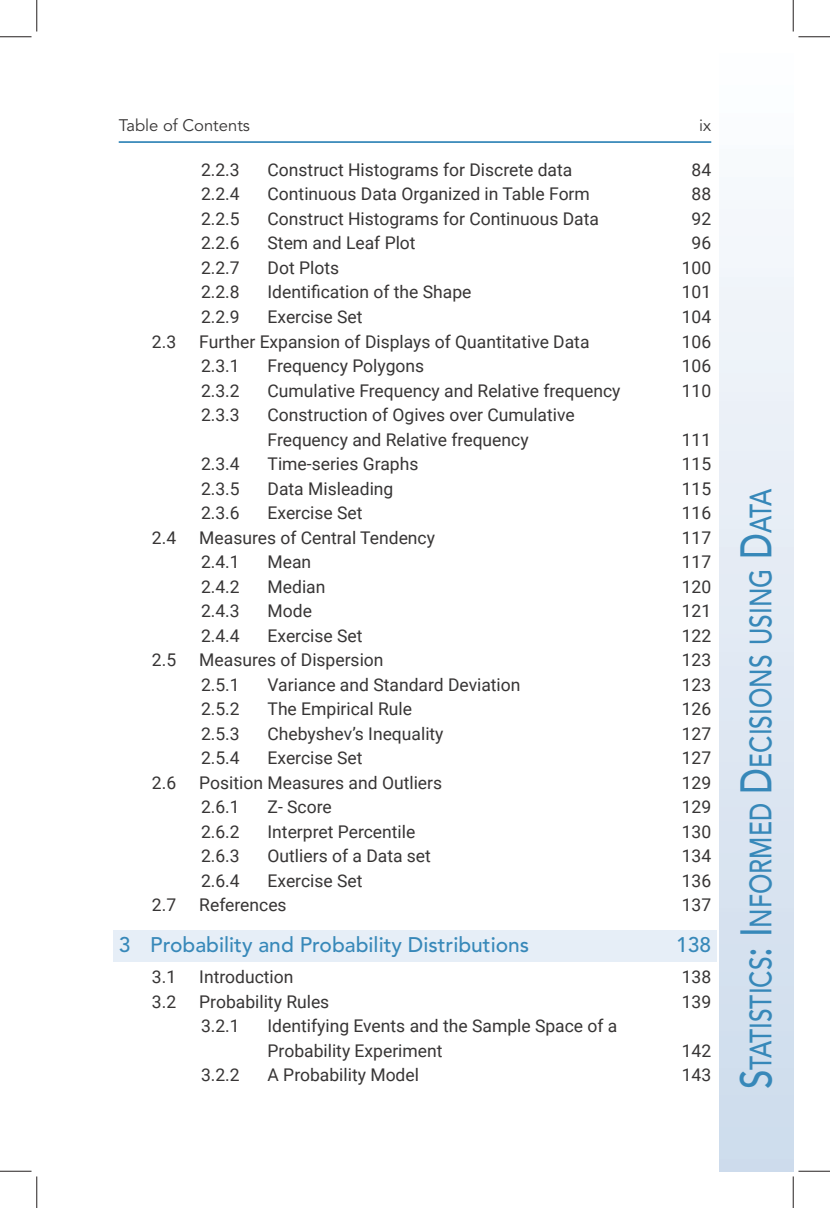
<style>
.page{position:relative;width:830px;height:1208px;background:#fff}
.page>*{position:absolute;margin:0;border:0;box-sizing:border-box;transform-origin:0 0}
.t1{font:500 30.62px "Avenir LT Std";color:#3788b9;scale:.8 1}
.t2{font:500 21px "Avenir LT Std";color:#3788b9}
.t3{font:17.5px/24.5px "Roboto";color:#373535}
.t4{font:16.62px "Avenir LT Std";color:#373535}
.s1{font-size:43.75px}
</style>
<div class="page">
<div style="left:719px;top:37px;width:74px;height:1134px;background:linear-gradient(to bottom,#fcfdfe,#ccdaeb)"></div>
<hr style="left:119px;top:141px;width:592px;height:2px;background:#3788b9">
<div style="left:113px;top:930px;width:603px;height:31px;background:#e6eef7"></div>
<hr style="left:0;top:36px;width:32px;height:1px;background:#241f1f">
<hr style="left:798px;top:36px;width:32px;height:1px;background:#241f1f">
<hr style="left:0;top:1170px;width:32px;height:1px;background:#241f1f">
<hr style="left:798px;top:1170px;width:32px;height:1px;background:#241f1f">
<hr style="left:36px;top:0;width:1px;height:32px;background:#241f1f">
<hr style="left:36px;top:1176px;width:1px;height:32px;background:#241f1f">
<hr style="left:792px;top:0;width:1px;height:32px;background:#241f1f">
<hr style="left:792px;top:1176px;width:1px;height:32px;background:#241f1f">
<p class="t4" style="left:119px;top:116px;width:133px">Table of Contents</p>
<p class="t4" style="left:699px;top:116px;width:14px">ix</p>
<p class="t3" style="left:201px;top:157px;width:40px">2.2.3</p>
<p class="t3" style="left:267px;top:157px;width:306px">Construct Histograms for Discrete data</p>
<p class="t3" style="left:691px;top:157px;width:21px">84</p>
<p class="t3" style="left:201px;top:181px;width:40px">2.2.4</p>
<p class="t3" style="left:267px;top:181px;width:324px">Continuous Data Organized in Table Form</p>
<p class="t3" style="left:691px;top:181px;width:21px">88</p>
<p class="t3" style="left:201px;top:206px;width:40px">2.2.5</p>
<p class="t3" style="left:267px;top:206px;width:333px">Construct Histograms for Continuous Data</p>
<p class="t3" style="left:691px;top:206px;width:21px">92</p>
<p class="t3" style="left:201px;top:230px;width:40px">2.2.6</p>
<p class="t3" style="left:267px;top:230px;width:150px">Stem and Leaf Plot</p>
<p class="t3" style="left:691px;top:230px;width:21px">96</p>
<p class="t3" style="left:201px;top:255px;width:40px">2.2.7</p>
<p class="t3" style="left:267px;top:255px;width:73px">Dot Plots</p>
<p class="t3" style="left:681px;top:255px;width:31px">100</p>
<p class="t3" style="left:201px;top:279px;width:40px">2.2.8</p>
<p class="t3" style="left:267px;top:279px;width:205px">Identification of the Shape</p>
<p class="t3" style="left:681px;top:279px;width:31px">101</p>
<p class="t3" style="left:201px;top:304px;width:40px">2.2.9</p>
<p class="t3" style="left:267px;top:304px;width:96px">Exercise Set</p>
<p class="t3" style="left:681px;top:304px;width:31px">104</p>
<p class="t3" style="left:152px;top:328px;width:26px">2.3</p>
<p class="t3" style="left:199px;top:328px;width:392px">Further Expansion of Displays of Quantitative Data</p>
<p class="t3" style="left:681px;top:328px;width:31px">106</p>
<p class="t3" style="left:201px;top:353px;width:40px">2.3.1</p>
<p class="t3" style="left:267px;top:353px;width:158px">Frequency Polygons</p>
<p class="t3" style="left:681px;top:353px;width:31px">106</p>
<p class="t3" style="left:201px;top:377px;width:40px">2.3.2</p>
<p class="t3" style="left:267px;top:377px;width:354px">Cumulative Frequency and Relative frequency</p>
<p class="t3" style="left:681px;top:377px;width:31px">110</p>
<p class="t3" style="left:201px;top:402px;width:40px">2.3.3</p>
<p class="t3" style="left:267px;top:402px;width:309px">Construction of Ogives over Cumulative<br>Frequency and Relative frequency</p>
<p class="t3" style="left:681px;top:426px;width:31px">111</p>
<p class="t3" style="left:201px;top:451px;width:40px">2.3.4</p>
<p class="t3" style="left:267px;top:451px;width:152px">Time-series Graphs</p>
<p class="t3" style="left:681px;top:451px;width:31px">115</p>
<p class="t3" style="left:201px;top:475px;width:40px">2.3.5</p>
<p class="t3" style="left:267px;top:475px;width:127px">Data Misleading</p>
<p class="t3" style="left:681px;top:475px;width:31px">115</p>
<p class="t3" style="left:201px;top:500px;width:40px">2.3.6</p>
<p class="t3" style="left:267px;top:500px;width:96px">Exercise Set</p>
<p class="t3" style="left:681px;top:500px;width:31px">116</p>
<p class="t3" style="left:152px;top:524px;width:26px">2.4</p>
<p class="t3" style="left:199px;top:524px;width:237px">Measures of Central Tendency</p>
<p class="t3" style="left:681px;top:524px;width:31px">117</p>
<p class="t3" style="left:201px;top:549px;width:40px">2.4.1</p>
<p class="t3" style="left:267px;top:549px;width:45px">Mean</p>
<p class="t3" style="left:681px;top:549px;width:31px">117</p>
<p class="t3" style="left:201px;top:573px;width:40px">2.4.2</p>
<p class="t3" style="left:267px;top:573px;width:59px">Median</p>
<p class="t3" style="left:681px;top:573px;width:31px">120</p>
<p class="t3" style="left:201px;top:598px;width:40px">2.4.3</p>
<p class="t3" style="left:267px;top:598px;width:46px">Mode</p>
<p class="t3" style="left:681px;top:598px;width:31px">121</p>
<p class="t3" style="left:201px;top:622px;width:40px">2.4.4</p>
<p class="t3" style="left:267px;top:622px;width:96px">Exercise Set</p>
<p class="t3" style="left:681px;top:622px;width:31px">122</p>
<p class="t3" style="left:152px;top:647px;width:26px">2.5</p>
<p class="t3" style="left:199px;top:647px;width:186px">Measures of Dispersion</p>
<p class="t3" style="left:681px;top:647px;width:31px">123</p>
<p class="t3" style="left:201px;top:671px;width:40px">2.5.1</p>
<p class="t3" style="left:267px;top:671px;width:254px">Variance and Standard Deviation</p>
<p class="t3" style="left:681px;top:671px;width:31px">123</p>
<p class="t3" style="left:201px;top:696px;width:40px">2.5.2</p>
<p class="t3" style="left:267px;top:696px;width:146px">The Empirical Rule</p>
<p class="t3" style="left:681px;top:696px;width:31px">126</p>
<p class="t3" style="left:201px;top:720px;width:40px">2.5.3</p>
<p class="t3" style="left:267px;top:720px;width:177px">Chebyshev’s Inequality</p>
<p class="t3" style="left:681px;top:720px;width:31px">127</p>
<p class="t3" style="left:201px;top:745px;width:40px">2.5.4</p>
<p class="t3" style="left:267px;top:745px;width:96px">Exercise Set</p>
<p class="t3" style="left:681px;top:745px;width:31px">127</p>
<p class="t3" style="left:152px;top:769px;width:26px">2.6</p>
<p class="t3" style="left:199px;top:769px;width:244px">Position Measures and Outliers</p>
<p class="t3" style="left:681px;top:769px;width:31px">129</p>
<p class="t3" style="left:201px;top:794px;width:40px">2.6.1</p>
<p class="t3" style="left:267px;top:794px;width:66px">Z- Score</p>
<p class="t3" style="left:681px;top:794px;width:31px">129</p>
<p class="t3" style="left:201px;top:818px;width:40px">2.6.2</p>
<p class="t3" style="left:267px;top:818px;width:149px">Interpret Percentile</p>
<p class="t3" style="left:681px;top:818px;width:31px">130</p>
<p class="t3" style="left:201px;top:843px;width:40px">2.6.3</p>
<p class="t3" style="left:267px;top:843px;width:165px">Outliers of a Data set</p>
<p class="t3" style="left:681px;top:843px;width:31px">134</p>
<p class="t3" style="left:201px;top:867px;width:40px">2.6.4</p>
<p class="t3" style="left:267px;top:867px;width:96px">Exercise Set</p>
<p class="t3" style="left:681px;top:867px;width:31px">136</p>
<p class="t3" style="left:152px;top:892px;width:26px">2.7</p>
<p class="t3" style="left:199px;top:892px;width:89px">References</p>
<p class="t3" style="left:681px;top:892px;width:31px">137</p>
<p class="t2" style="left:119px;top:932px;width:412px">3 Probability and Probability Distributions</p>
<p class="t2" style="left:676px;top:932px;width:37px">138</p>
<p class="t3" style="left:152px;top:964px;width:26px">3.1</p>
<p class="t3" style="left:199px;top:964px;width:96px">Introduction</p>
<p class="t3" style="left:681px;top:964px;width:31px">138</p>
<p class="t3" style="left:152px;top:988px;width:26px">3.2</p>
<p class="t3" style="left:199px;top:988px;width:131px">Probability Rules</p>
<p class="t3" style="left:681px;top:988px;width:31px">139</p>
<p class="t3" style="left:201px;top:1013px;width:40px">3.2.1</p>
<p class="t3" style="left:267px;top:1013px;width:351px">Identifying Events and the Sample Space of a<br>Probability Experiment</p>
<p class="t3" style="left:681px;top:1037px;width:31px">142</p>
<p class="t3" style="left:201px;top:1062px;width:40px">3.2.2</p>
<p class="t3" style="left:267px;top:1062px;width:153px">A Probability Model</p>
<p class="t3" style="left:681px;top:1062px;width:31px">143</p>
<h1 class="t1" style="left:743px;top:1089px;width:752px;rotate:-90deg"><span class="s1">S</span>tatistics<span class="s1">: I</span> nformed <span class="s1">D</span> ecisions using <span class="s1">D</span>ata</h1>
</div>
